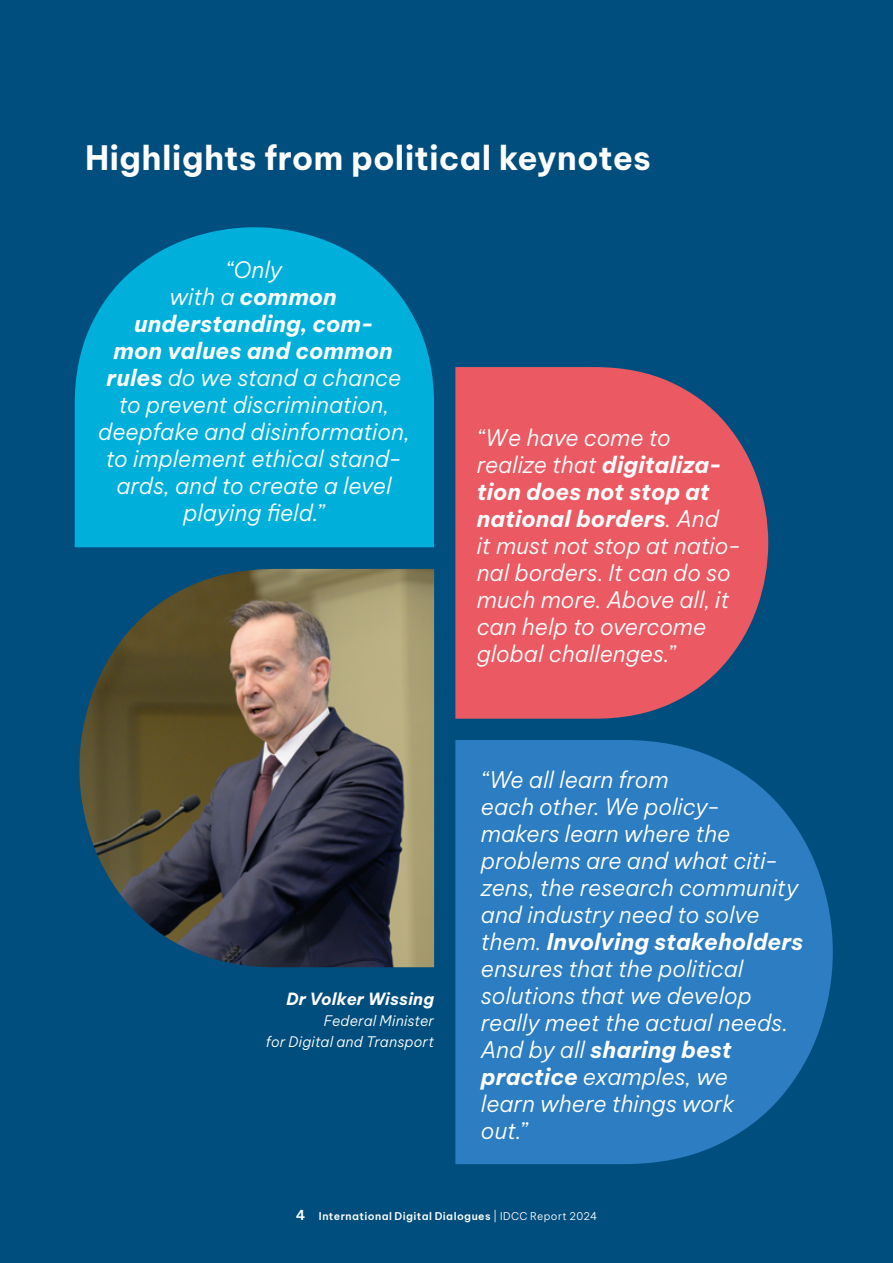
<style>
.page{position:relative;width:893px;height:1263px;background:#004e7d}
.page>*{position:absolute;margin:0;border:0;box-sizing:border-box;transform-origin:0 0}
.t1{font:700 33px "Be Vietnam Pro";letter-spacing:.005em;color:#fff}
.t2{font:italic 300 22.5px/27px "Be Vietnam Pro";letter-spacing:-.005em;color:#fff}
.t3{font:italic 700 16.5px "Be Vietnam Pro";letter-spacing:.01em;color:#fff}
.t4{font:italic 300 14.25px/21px "Be Vietnam Pro";letter-spacing:.01em;color:#fff;text-align:right}
.t5{font:600 10.5px "Be Vietnam Pro";letter-spacing:.04em;color:#fff}
.s1{font-weight:700}
.s2{font-size:13.5px}
.s3{font-weight:300}
</style>
<div class="page">
<img style="left:79px;top:569px;width:355px;height:398px">
<svg style="left:455px;top:367px;width:313px;height:352px;background:#d05865"></svg>
<svg style="left:455px;top:740px;width:378px;height:424px;background:#2777b9"></svg>
<svg style="left:75px;top:227px;width:359px;height:320px;background:#00a5d0"></svg>
<h1 class="t1" style="left:85px;top:129px;width:567px">Highlights from political keynotes</h1>
<p class="t2" style="left:98px;top:254px;width:313px;text-align:center">“Only<br>with a <span class="s1">common understanding, com-<br>mon values and common rules</span> do we stand a chance to prevent discrimination, deepfake and disinformation, to implement ethical stand&shy;ards, and to create a level playing field.”</p>
<p class="t3" style="left:286px;top:985px;width:149px">Dr Volker Wissing</p>
<p class="t4" style="left:266px;top:1009px;width:170px">Federal Minister<br>for Digital and Transport</p>
<p class="t2" style="left:477px;top:422px;width:266px">“We have come to realize that <span class="s1">digitaliza&shy;tion does not stop at national borders</span>. And<br>it must not stop at natio&shy;nal borders. It can do so much more. Above all, it can help to overcome global challenges.”</p>
<p class="t2" style="left:481px;top:764px;width:324px">“We all learn from<br>each other. We policy&shy;makers learn where the problems are and what citi&shy;zens, the research community and industry need to solve them. <span class="s1">Involving stakeholders </span>ensures that the political solutions that we develop really meet the actual needs.<br>And by all <span class="s1">sharing best practice</span> examples, we<br>learn where things work<br>out.”</p>
<p class="t5" style="left:296px;top:1207px;width:303px"><span class="s2">4</span> International Digital Dialogues <span class="s3">| IDCC Report 2024</span></p>
</div>
